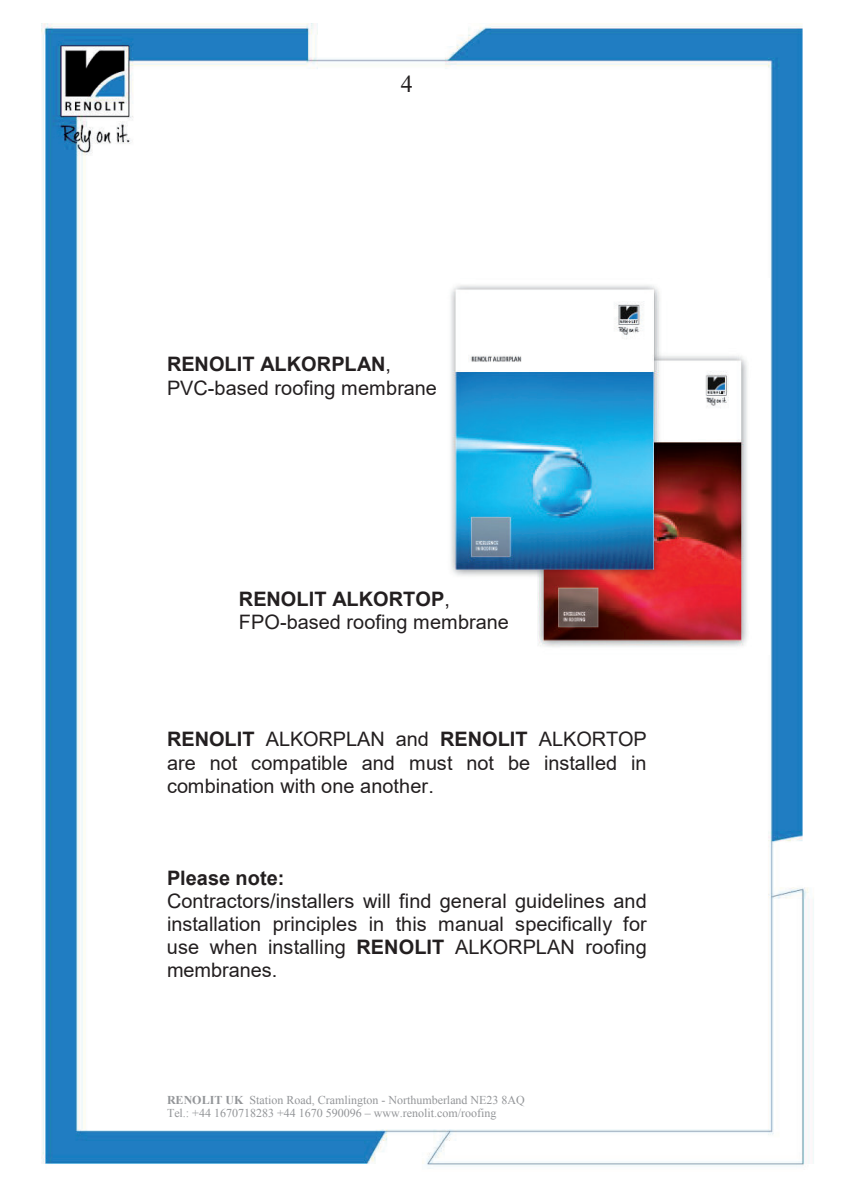
<style>
.page{position:relative;width:842px;height:1191px;background:#fff}
.page>*{position:absolute;margin:0;border:0;box-sizing:border-box;transform-origin:0 0}
.t1{font:24px "Times New Roman";color:#231f20}
.t2{font:20px/23px "Arial";color:#231f20}
.t3{font:700 20px "Arial";color:#231f20}
.t4{font:12px/13.6px "Times New Roman";color:#939598}
.s1{font-weight:700}
</style>
<div class="page">
<img style="left:41px;top:23px;width:773px;height:1146px">
<img style="left:445px;top:279px;width:324px;height:375px">
<p class="t1" style="left:401px;top:67px;width:13px">4</p>
<p class="t2" style="left:167px;top:352px;width:271px"><span class="s1">RENOLIT ALKORPLAN</span>,<br>PVC-based roofing membrane</p>
<p class="t2" style="left:239px;top:587px;width:271px"><span class="s1">RENOLIT ALKORTOP</span>,<br>FPO-based roofing membrane</p>
<p class="t2" style="left:167px;top:727px;width:481px;text-align:justify"><span class="s1">RENOLIT</span> ALKORPLAN and <span class="s1">RENOLIT</span> ALKORTOP are not compatible and must not be installed in combination with one another.</p>
<p class="t3" style="left:167px;top:863px;width:119px">Please note:</p>
<p class="t2" style="left:167px;top:889px;width:481px;text-align:justify">Contractors/installers will find general guidelines and installation principles in this manual specifically for use when installing <span class="s1">RENOLIT</span> ALKORPLAN roofing membranes.</p>
<p class="t4" style="left:167px;top:1092px;width:359px"><span class="s1">RENOLIT UK</span> Station Road, Cramlington - Northumberland NE23 8AQ<br>Tel.: +44 1670718283 +44 1670 590096 – www.renolit.com/roofing</p>
</div>
